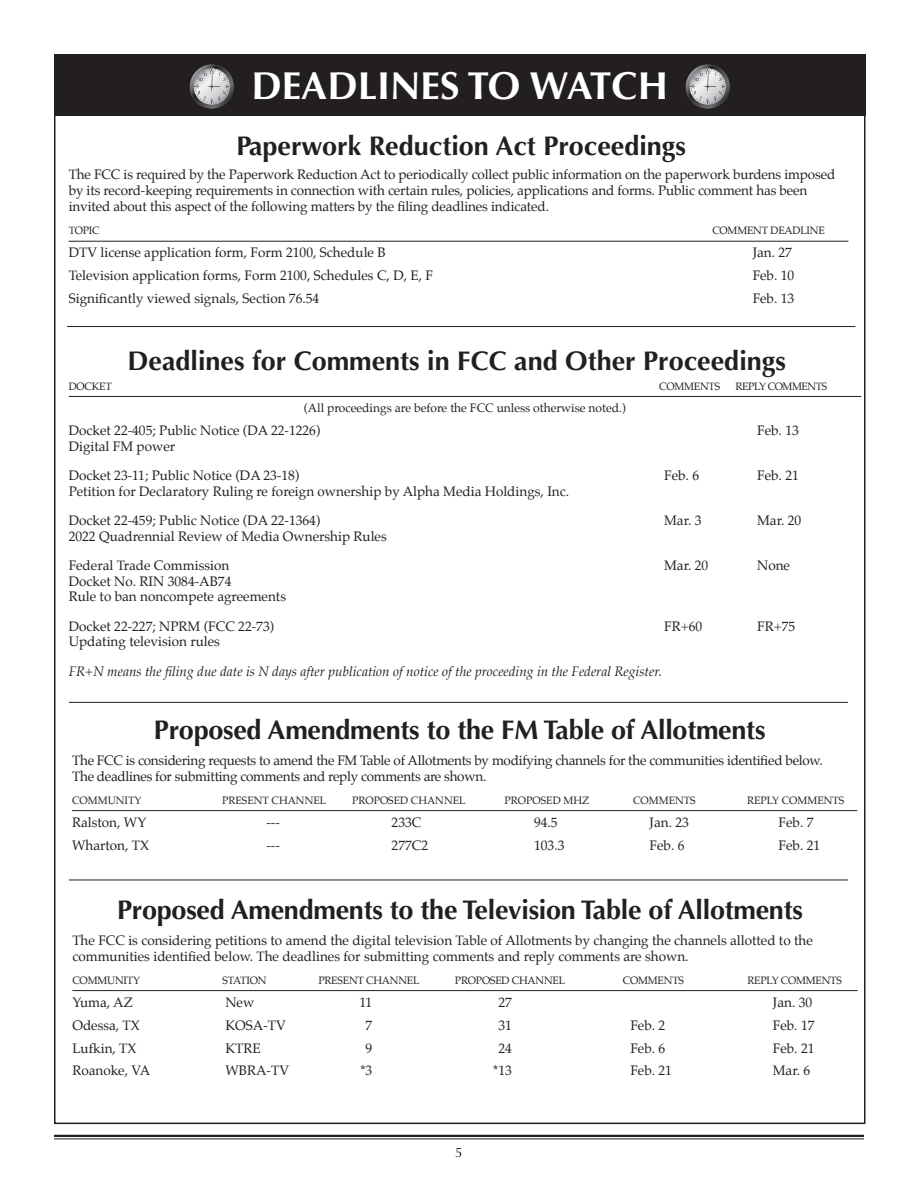
<style>
.page{position:relative;width:918px;height:1188px;background:#fff}
.page>*{position:absolute;margin:0;border:0;box-sizing:border-box;transform-origin:0 0}
.t1{font:700 39px "Optima";color:#fff}
.t2{font:700 27px "Optima";letter-spacing:-.01em;color:#231f20}
.t3{font:13.5px/16.2px "Palatino";color:#231f20}
.t4{font:13.5px/16.2px "Palatino";letter-spacing:-.02em;color:#231f20}
.t5{font:italic 13.5px "Palatino";color:#231f20}
.t6{font:13.5px "Optima";color:#231f20}
.t7{font:12px "Palatino";color:#231f20}
.t8{font:10.5px "Palatino";letter-spacing:-.02em;color:#231f20}
.t9{font:10.5px "Palatino";color:#231f20}
.t10{font:10.5px "Palatino";letter-spacing:-.04em;color:#231f20}
</style>
<div class="page">
<div style="left:54px;top:54px;width:812px;height:61px;background:#231f20"></div>
<hr style="left:54px;top:1135px;width:810px;height:2px;background:#231f20">
<hr style="left:54px;top:1138px;width:810px;height:1px;background:#231f20">
<svg style="left:190px;top:64px;width:44px;height:45px"></svg>
<svg style="left:190px;top:65px;width:44px;height:43px"></svg>
<svg style="left:686px;top:64px;width:44px;height:45px"></svg>
<svg style="left:686px;top:65px;width:43px;height:43px"></svg>
<hr style="left:69px;top:396px;width:792px;height:1px;background:#231f20">
<hr style="left:67px;top:326px;width:788px;height:1px;background:#231f20">
<hr style="left:69px;top:241px;width:779px;height:1px;background:#231f20">
<hr style="left:69px;top:702px;width:779px;height:1px;background:#231f20">
<hr style="left:69px;top:880px;width:779px;height:1px;background:#231f20">
<hr style="left:72px;top:810px;width:785px;height:1px;background:#231f20">
<hr style="left:72px;top:990px;width:786px;height:1px;background:#231f20">
<p class="t1" style="left:251px;top:63px;width:418px">DEADLINES TO WATCH</p>
<p class="t2" style="left:237px;top:130px;width:451px">Paperwork Reduction Act Proceedings</p>
<p class="t3" style="left:69px;top:166px;width:768px">The FCC is required by the Paperwork Reduction Act to periodically collect public information on the paperwork burdens imposed by its record-keeping requirements in connection with certain rules, policies, applications and forms. Public comment has been invited about this aspect of the following matters by the filing deadlines indicated.</p>
<p class="t8" style="left:69px;top:222px;width:32px">TOPIC</p>
<p class="t8" style="left:712px;top:222px;width:114px">COMMENT DEADLINE</p>
<p class="t3" style="left:69px;top:244px;width:319px">DTV license application form, Form 2100, Schedule B</p>
<p class="t3" style="left:753px;top:244px;width:41px">Jan. 27</p>
<p class="t3" style="left:69px;top:267px;width:366px">Television application forms, Form 2100, Schedules C, D, E, F</p>
<p class="t3" style="left:753px;top:267px;width:43px">Feb. 10</p>
<p class="t3" style="left:69px;top:290px;width:252px">Significantly viewed signals, Section 76.54</p>
<p class="t3" style="left:753px;top:290px;width:43px">Feb. 13</p>
<p class="t2" style="left:128px;top:345px;width:660px">Deadlines for Comments in FCC and Other Proceedings</p>
<p class="t8" style="left:69px;top:377px;width:45px">DOCKET</p>
<p class="t8" style="left:659px;top:377px;width:63px">COMMENTS</p>
<p class="t10" style="left:736px;top:377px;width:93px">REPLY COMMENTS</p>
<p class="t7" style="left:304px;top:398px;width:324px">(All proceedings are before the FCC unless otherwise noted.)</p>
<p class="t3" style="left:69px;top:422px;width:253px">Docket 22-405; Public Notice (DA 22-1226)</p>
<p class="t3" style="left:757px;top:422px;width:43px">Feb. 13</p>
<p class="t3" style="left:69px;top:438px;width:108px">Digital FM power</p>
<p class="t3" style="left:69px;top:467px;width:232px">Docket 23-11; Public Notice (DA 23-18)</p>
<p class="t3" style="left:664px;top:467px;width:36px">Feb. 6</p>
<p class="t3" style="left:757px;top:467px;width:43px">Feb. 21</p>
<p class="t3" style="left:69px;top:483px;width:502px">Petition for Declaratory Ruling re foreign ownership by Alpha Media Holdings, Inc.</p>
<p class="t3" style="left:69px;top:512px;width:253px">Docket 22-459; Public Notice (DA 22-1364)</p>
<p class="t3" style="left:664px;top:512px;width:39px">Mar. 3</p>
<p class="t3" style="left:757px;top:512px;width:46px">Mar. 20</p>
<p class="t3" style="left:69px;top:528px;width:320px">2022 Quadrennial Review of Media Ownership Rules</p>
<p class="t3" style="left:69px;top:557px;width:162px">Federal Trade Commission</p>
<p class="t3" style="left:664px;top:557px;width:46px">Mar. 20</p>
<p class="t3" style="left:757px;top:557px;width:34px">None</p>
<p class="t3" style="left:69px;top:573px;width:219px;line-height:15.8px">Docket No. RIN 3084-AB74<br>Rule to ban noncompete agreements</p>
<p class="t3" style="left:69px;top:618px;width:207px">Docket 22-227; NPRM (FCC 22-73)</p>
<p class="t3" style="left:664px;top:618px;width:40px">FR+60</p>
<p class="t3" style="left:757px;top:618px;width:40px">FR+75</p>
<p class="t3" style="left:69px;top:634px;width:153px">Updating television rules</p>
<p class="t5" style="left:69px;top:660px;width:595px">FR+N means the filing due date is N days after publication of notice of the proceeding in the Federal Register.</p>
<p class="t2" style="left:154px;top:715px;width:613px">Proposed Amendments to the FM Table of Allotments</p>
<p class="t4" style="left:72px;top:752px;width:752px">The FCC is considering requests to amend the FM Table of Allotments by modifying channels for the communities identified below.<br>The deadlines for submitting comments and reply comments are shown.</p>
<p class="t9" style="left:72px;top:791px;width:71px">COMMUNITY</p>
<p class="t9" style="left:222px;top:791px;width:106px">PRESENT CHANNEL</p>
<p class="t9" style="left:352px;top:791px;width:115px">PROPOSED CHANNEL</p>
<p class="t9" style="left:505px;top:791px;width:86px">PROPOSED MHZ</p>
<p class="t9" style="left:633px;top:791px;width:64px">COMMENTS</p>
<p class="t9" style="left:747px;top:791px;width:99px">REPLY COMMENTS</p>
<p class="t3" style="left:72px;top:814px;width:76px">Ralston, WY</p>
<p class="t3" style="left:266px;top:814px;width:15px">---</p>
<p class="t3" style="left:392px;top:814px;width:31px">233C</p>
<p class="t3" style="left:534px;top:814px;width:25px">94.5</p>
<p class="t3" style="left:650px;top:814px;width:41px">Jan. 23</p>
<p class="t3" style="left:779px;top:814px;width:36px">Feb. 7</p>
<p class="t3" style="left:72px;top:837px;width:79px">Wharton, TX</p>
<p class="t3" style="left:266px;top:837px;width:15px">---</p>
<p class="t3" style="left:392px;top:837px;width:38px">277C2</p>
<p class="t3" style="left:534px;top:837px;width:32px">103.3</p>
<p class="t3" style="left:650px;top:837px;width:36px">Feb. 6</p>
<p class="t3" style="left:779px;top:837px;width:43px">Feb. 21</p>
<p class="t2" style="left:117px;top:894px;width:687px">Proposed Amendments to the Television Table of Allotments</p>
<p class="t3" style="left:72px;top:932px;width:742px">The FCC is considering petitions to amend the digital television Table of Allotments by changing the channels allotted to the communities identified below. The deadlines for submitting comments and reply comments are shown.</p>
<p class="t8" style="left:72px;top:971px;width:69px">COMMUNITY</p>
<p class="t8" style="left:222px;top:971px;width:46px">STATION</p>
<p class="t8" style="left:318px;top:971px;width:103px">PRESENT CHANNEL</p>
<p class="t8" style="left:455px;top:971px;width:112px">PROPOSED CHANNEL</p>
<p class="t8" style="left:623px;top:971px;width:63px">COMMENTS</p>
<p class="t8" style="left:747px;top:971px;width:96px">REPLY COMMENTS</p>
<p class="t3" style="left:72px;top:994px;width:62px">Yuma, AZ</p>
<p class="t3" style="left:225px;top:994px;width:30px">New</p>
<p class="t3" style="left:360px;top:994px;width:14px">11</p>
<p class="t3" style="left:498px;top:994px;width:15px">27</p>
<p class="t3" style="left:773px;top:994px;width:41px">Jan. 30</p>
<p class="t3" style="left:72px;top:1017px;width:69px">Odessa, TX</p>
<p class="t3" style="left:225px;top:1017px;width:62px">KOSA-TV</p>
<p class="t3" style="left:366px;top:1017px;width:8px">7</p>
<p class="t3" style="left:498px;top:1017px;width:15px">31</p>
<p class="t3" style="left:630px;top:1017px;width:36px">Feb. 2</p>
<p class="t3" style="left:773px;top:1017px;width:43px">Feb. 17</p>
<p class="t3" style="left:72px;top:1040px;width:66px">Lufkin, TX</p>
<p class="t3" style="left:225px;top:1040px;width:37px">KTRE</p>
<p class="t3" style="left:366px;top:1040px;width:8px">9</p>
<p class="t3" style="left:498px;top:1040px;width:15px">24</p>
<p class="t3" style="left:630px;top:1040px;width:36px">Feb. 6</p>
<p class="t3" style="left:773px;top:1040px;width:43px">Feb. 21</p>
<p class="t3" style="left:72px;top:1063px;width:79px">Roanoke, VA</p>
<p class="t3" style="left:225px;top:1063px;width:65px">WBRA-TV</p>
<p class="t3" style="left:360px;top:1063px;width:14px">*3</p>
<p class="t3" style="left:493px;top:1063px;width:20px">*13</p>
<p class="t3" style="left:630px;top:1063px;width:43px">Feb. 21</p>
<p class="t3" style="left:773px;top:1063px;width:39px">Mar. 6</p>
<p class="t6" style="left:455px;top:1144px;width:9px">5</p>
</div>
